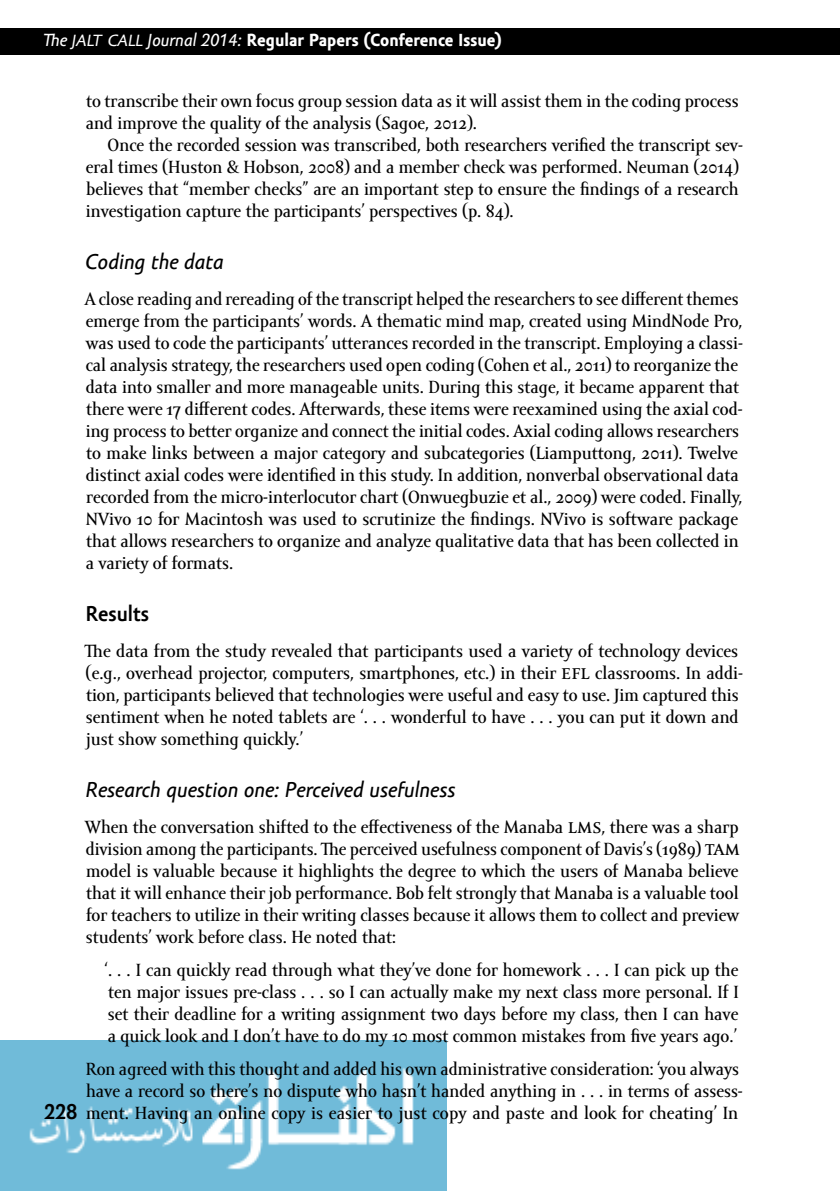
<style>
.page{position:relative;width:840px;height:1191px;background:#fff}
.page>*{position:absolute;margin:0;border:0;box-sizing:border-box;transform-origin:0 0}
.t1{font:italic 22px "Amor Sans Text Pro";color:#000}
.t2{font:700 22px "Amor Sans Pro";color:#000}
.t3{font:18px/22px "Amor Serif Text Pro";color:#000}
.t4{font:700 18px "Amor Sans Text Pro";color:#fff}
.s1{font-weight:400;font-style:italic}
.s2{font-family:"Amor Sans Pro";font-weight:400;font-style:italic;font-size:24px}
.s3{font-family:"Amor Serif Pro";font-size:23px}
</style>
<div class="page">
<img style="left:0;top:1041px;width:446px;height:150px">
<div style="left:0;top:28px;width:839px;height:27px;background:#000"></div>
<p class="t4" style="left:44px;top:31px;width:460px"><span class="s1">The</span> <span class="s2">jalt call</span> <span class="s1">Journal 2014:</span> Regular Papers (Conference Issue)</p>
<p class="t3" style="left:86px;top:91px;width:654px">to transcribe their own focus group session data as it will assist them in the coding process and improve the quality of the analysis (Sagoe, 2012).</p>
<p class="t3" style="left:86px;top:135px;width:658px;text-indent:22px">Once the recorded session was transcribed, both researchers verified the transcript sev&shy;eral times (Huston &amp; Hobson, 2008) and a member check was performed. Neuman (2014) believes that “member checks” are an important step to ensure the findings of a research investigation capture the participants’ perspectives (p. 84).</p>
<p class="t1" style="left:85px;top:250px;width:140px">Coding the data</p>
<p class="t3" style="left:85px;top:289px;width:659px">A close reading and rereading of the transcript helped the researchers to see different themes emerge from the participants’ words. A thematic mind map, created using MindNode Pro, was used to code the participants’ utterances recorded in the transcript. Employing a classi&shy;cal analysis strategy, the researchers used open coding (Cohen et al., 2011) to reorganize the data into smaller and more manageable units. During this stage, it became apparent that there were 17 different codes. Afterwards, these items were reexamined using the axial cod&shy;ing process to better organize and connect the initial codes. Axial coding allows researchers to make links between a major category and subcategories (Liamputtong, 2011). Twelve distinct axial codes were identified in this study. In addition, nonverbal observational data recorded from the micro-interlocutor chart (Onwuegbuzie et al., 2009) were coded. Finally, NVivo 10 for Macintosh was used to scrutinize the findings. NVivo is software package that allows researchers to organize and analyze qualitative data that has been collected in a variety of formats.</p>
<p class="t2" style="left:85px;top:601px;width:65px">Results</p>
<p class="t3" style="left:85px;top:641px;width:659px">The data from the study revealed that participants used a variety of technology devices (e.g., overhead projector, computers, smartphones, etc.) in their <span class="s3">efl</span> classrooms. In addi&shy;tion, participants believed that technologies were useful and easy to use. Jim captured this sentiment when he noted tablets are ‘. . . wonderful to have . . . you can put it down and just show something quickly.’</p>
<p class="t1" style="left:86px;top:778px;width:371px">Research question one: Perceived usefulness</p>
<p class="t3" style="left:85px;top:817px;width:656px;text-align:justify">When the conversation shifted to the effectiveness of the Manaba <span class="s3">lms</span>, there was a sharp division among the participants. The perceived usefulness component of Davis’s (1989) <span class="s3">tam </span>model is valuable because it highlights the degree to which the users of Manaba believe that it will enhance their job performance. Bob felt strongly that Manaba is a valuable tool for teachers to utilize in their writing classes because it allows them to collect and preview students’ work before class. He noted that:</p>
<p class="t3" style="left:105px;top:960px;width:635px;text-align:justify">‘. . . I can quickly read through what they’ve done for homework . . . I can pick up the ten major issues pre-class . . . so I can actually make my next class more personal. If I set their deadline for a writing assignment two days before my class, then I can have a quick look and I don’t have to do my 10 most common mistakes from five years ago.’</p>
<p class="t3" style="left:86px;top:1059px;width:658px">Ron agreed with this thought and added his own administrative consideration: ‘you always have a record so there’s no dispute who hasn’t handed anything in . . . in terms of assess&shy;ment. Having an online copy is easier to just copy and paste and look for cheating’ In</p>
<p class="t2" style="left:44px;top:1099px;width:35px">228</p>
</div>
